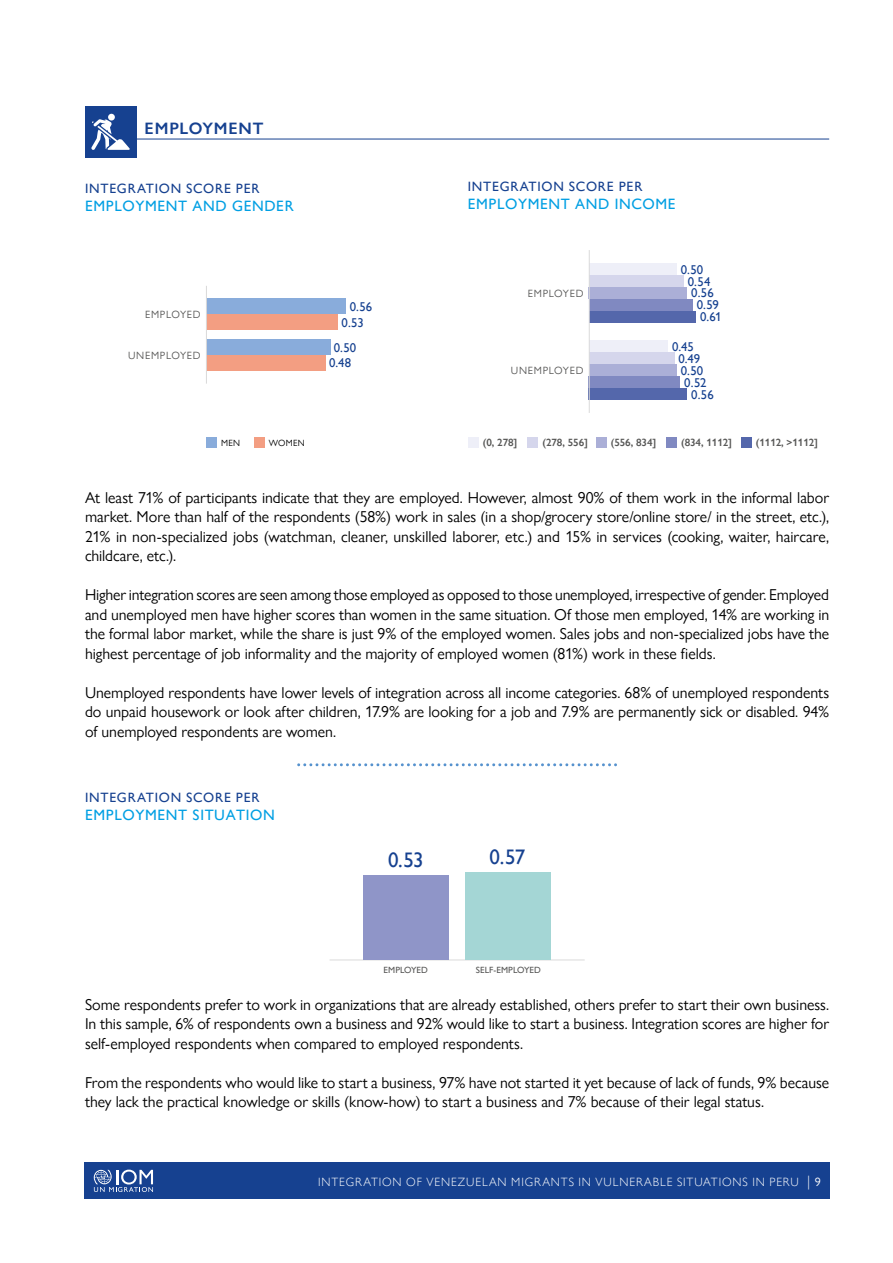
<style>
.page{position:relative;width:893px;height:1263px;background:#fff}
.page>*{position:absolute;margin:0;border:0;box-sizing:border-box;transform-origin:0 0}
.t1{font:500 21px "Gill Sans Nova";color:#164190}
.t2{font:600 16.5px "Gill Sans Nova";letter-spacing:.05em;color:#164190}
.t3{font:15.75px/19.5px "Gill Sans Nova";letter-spacing:-.005em;color:#000;text-align:justify}
.t4{font:500 15px "Gill Sans Nova";letter-spacing:.04em;color:#009fe3}
.t5{font:500 13.5px "Gill Sans Nova";letter-spacing:.055em;color:#164190}
.t6{font:500 12.75px/12px "Gill Sans Nova";color:#164190}
.t7{font:300 12px "Gill Sans Nova";letter-spacing:.075em;color:#fff}
.t8{font:600 10.5px "Gill Sans Nova";letter-spacing:-.01em;color:#575756}
.t9{font:10.5px "Gill Sans Nova";letter-spacing:.06em;color:#575756}
.t10{font:500 9px "Gill Sans Nova";color:#575756}
.t11{font:9px "Gill Sans Nova";letter-spacing:.03em;color:#000}
.s1{font-size:15px}
.s2{font-weight:400}
</style>
<div class="page">
<div style="left:84px;top:1162px;width:745px;height:37px;background:#164190"></div>
<svg style="left:94px;top:1169px;width:59px;height:23px"></svg>
<svg style="left:299px;top:763px;width:317px;height:3px"></svg>
<div style="left:206px;top:299px;width:139px;height:15px;background:#89acdb"></div>
<div style="left:206px;top:314px;width:132px;height:15px;background:#f39e82"></div>
<div style="left:206px;top:339px;width:125px;height:15px;background:#89acdb"></div>
<div style="left:206px;top:355px;width:120px;height:15px;background:#f39e82"></div>
<hr style="left:206px;top:286px;width:1px;height:98px;background:#dadada">
<div style="left:206px;top:437px;width:11px;height:11px;background:#89acdb"></div>
<div style="left:254px;top:437px;width:11px;height:11px;background:#f39e82"></div>
<div style="left:468px;top:437px;width:11px;height:11px;background:#eeeff8"></div>
<div style="left:527px;top:437px;width:11px;height:11px;background:#d5d6ec"></div>
<div style="left:596px;top:437px;width:11px;height:11px;background:#abafd7"></div>
<div style="left:666px;top:437px;width:11px;height:11px;background:#8089c1"></div>
<div style="left:741px;top:437px;width:11px;height:11px;background:#5467ab"></div>
<div style="left:589px;top:263px;width:87px;height:12px;background:#eeeff8"></div>
<div style="left:589px;top:275px;width:94px;height:12px;background:#d5d6ec"></div>
<div style="left:589px;top:287px;width:98px;height:12px;background:#abafd7"></div>
<div style="left:589px;top:299px;width:103px;height:12px;background:#8089c1"></div>
<div style="left:589px;top:311px;width:107px;height:12px;background:#5467ab"></div>
<div style="left:589px;top:352px;width:86px;height:12px;background:#d5d6ec"></div>
<div style="left:589px;top:364px;width:87px;height:12px;background:#abafd7"></div>
<div style="left:589px;top:376px;width:91px;height:12px;background:#8089c1"></div>
<div style="left:589px;top:388px;width:98px;height:12px;background:#5467ab"></div>
<div style="left:589px;top:340px;width:79px;height:12px;background:#eeeff8"></div>
<hr style="left:589px;top:250px;width:1px;height:163px;background:#dadada">
<hr style="left:330px;top:959px;width:255px;height:1px;background:#dadada">
<div style="left:363px;top:875px;width:85px;height:85px;background:#8f95c8"></div>
<div style="left:466px;top:872px;width:85px;height:88px;background:#a4d6d5"></div>
<hr style="left:123px;top:139px;width:706px;height:1px;background:#164190">
<div style="left:85px;top:106px;width:51px;height:51px;background:#164190"></div>
<div style="left:108px;top:114px;width:7px;height:7px;background:#fff;border-radius:50%"></div>
<svg style="left:91px;top:119px;width:39px;height:31px"></svg>
<p class="t2" style="left:145px;top:118px;width:120px">EMPLOYMENT</p>
<p class="t5" style="left:85px;top:180px;width:176px">INTEGRATION SCORE PER</p>
<p class="t4" style="left:85px;top:196px;width:210px">EMPLOYMENT AND GENDER</p>
<p class="t9" style="left:145px;top:308px;width:57px">EMPLOYED</p>
<p class="t9" style="left:128px;top:349px;width:74px">UNEMPLOYED</p>
<p class="t6" style="left:342px;top:298px;width:32px;line-height:15.8px;text-indent:8px">0.56<br>0.53</p>
<p class="t6" style="left:329px;top:339px;width:29px;line-height:15.8px;text-align:center">0.50<br>0.48</p>
<p class="t11" style="left:221px;top:437px;width:21px">MEN</p>
<p class="t11" style="left:269px;top:437px;width:37px">WOMEN</p>
<p class="t5" style="left:468px;top:178px;width:176px">INTEGRATION SCORE PER</p>
<p class="t4" style="left:468px;top:195px;width:210px">EMPLOYMENT AND INCOME</p>
<p class="t9" style="left:528px;top:287px;width:57px">EMPLOYED</p>
<p class="t9" style="left:511px;top:364px;width:74px">UNEMPLOYED</p>
<p class="t6" style="left:681px;top:263px;width:24px">0.50</p>
<p class="t6" style="left:688px;top:275px;width:27px">0.54<br>0.56</p>
<p class="t6" style="left:697px;top:299px;width:26px">0.59<br>0.61</p>
<p class="t6" style="left:672px;top:340px;width:30px;text-align:center">0.45<br>0.49</p>
<p class="t6" style="left:684px;top:376px;width:24px">0.52</p>
<p class="t6" style="left:681px;top:364px;width:24px">0.50</p>
<p class="t6" style="left:691px;top:388px;width:24px">0.56</p>
<p class="t8" style="left:483px;top:436px;width:36px">(0, 278]</p>
<p class="t8" style="left:543px;top:436px;width:47px">(278, 556]</p>
<p class="t8" style="left:611px;top:436px;width:47px">(556, 834]</p>
<p class="t8" style="left:681px;top:436px;width:52px">(834, 1112]</p>
<p class="t8" style="left:756px;top:436px;width:64px">(1112, &gt;1112]</p>
<p class="t3" style="left:85px;top:487px;width:746px">At least 71% of participants indicate that they are employed. However, almost 90% of them work in the informal labor market. More than half of the respondents (58%) work in sales (in a shop/grocery store/online store/ in the street, etc.), 21% in non-specialized jobs (watchman, cleaner, unskilled laborer, etc.) and 15% in services (cooking, waiter, haircare, childcare, etc.).</p>
<p class="t3" style="left:85px;top:585px;width:746px">Higher integration scores are seen among those employed as opposed to those unemployed, irrespective of gender. Employed and unemployed men have higher scores than women in the same situation. Of those men employed, 14% are working in the formal labor market, while the share is just 9% of the employed women. Sales jobs and non-specialized jobs have the highest percentage of job informality and the majority of employed women (81%) work in these fields.</p>
<p class="t3" style="left:85px;top:682px;width:746px">Unemployed respondents have lower levels of integration across all income categories. 68% of unemployed respondents do unpaid housework or look after children, 17.9% are looking for a job and 7.9% are permanently sick or disabled. 94% of unemployed respondents are women.</p>
<p class="t5" style="left:85px;top:789px;width:176px">INTEGRATION SCORE PER</p>
<p class="t4" style="left:85px;top:806px;width:191px">EMPLOYMENT SITUATION</p>
<h1 class="t1" style="left:388px;top:847px;width:37px">0.53</h1>
<h1 class="t1" style="left:490px;top:844px;width:37px">0.57</h1>
<p class="t10" style="left:384px;top:964px;width:46px">EMPLOYED</p>
<p class="t10" style="left:476px;top:964px;width:67px">SELF-EMPLOYED</p>
<p class="t3" style="left:85px;top:994px;width:746px">Some respondents prefer to work in organizations that are already established, others prefer to start their own business.<br>In this sample, 6% of respondents own a business and 92% would like to start a business. Integration scores are higher for self-employed respondents when compared to employed respondents.</p>
<p class="t3" style="left:85px;top:1072px;width:746px">From the respondents who would like to start a business, 97% have not started it yet because of lack of funds, 9% because they lack the practical knowledge or skills (know-how) to start a business and 7% because of their legal status.</p>
<p class="t7" style="left:318px;top:1175px;width:504px">INTEGRATION OF VENEZUELAN MIGRANTS IN VULNERABLE SITUATIONS IN PERU <span class="s1">|</span> <span class="s2">9</span></p>
</div>
